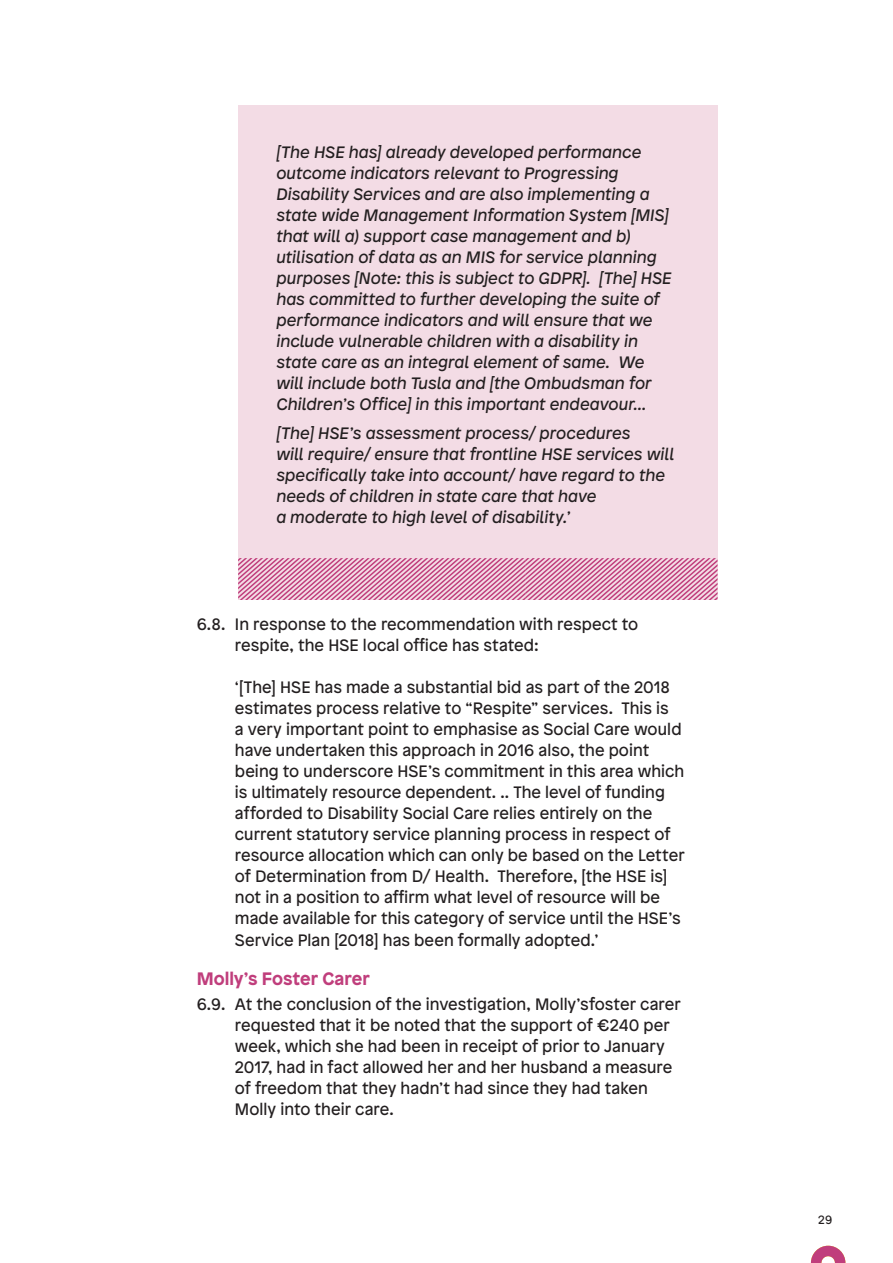
<style>
.page{position:relative;width:893px;height:1263px;background:#fff}
.page>*{position:absolute;margin:0;border:0;box-sizing:border-box;transform-origin:0 0}
._04_a_Subhead___dark{font:700 18px "Patron";color:#c03e7c}
._09_l_Numbered_Bulle{font:16.5px/21px "Patron";letter-spacing:.005em;color:#231f20}
._01__Body_Copy{font:italic 16.5px/21px "Patron";color:#231f20}
.t1{font:12px "Patron";color:#231f20}
</style>
<div class="page">
<svg style="left:811px;top:1246px;width:34px;height:17px"></svg>
<div style="left:238px;top:106px;width:480px;height:494px;background:#f3dce5"></div>
<svg style="left:238px;top:558px;width:480px;height:42px"></svg>
<p class="_01__Body_Copy" style="left:276px;top:140px;width:397px">[The HSE has] already developed performance outcome indicators relevant to Progressing Disability Services and are also implementing a state wide Management Information System [MIS] that will a) support case management and b) utilisation of data as an MIS for service planning purposes [Note: this is subject to GDPR]. [The] HSE has committed to further developing the suite of performance indicators and will ensure that we include vulnerable children with a disability in state care as an integral element of same. We will include both Tusla and [the Ombudsman for Children’s Office] in this important endeavour…</p>
<p class="_01__Body_Copy" style="left:276px;top:422px;width:399px">[The] HSE’s assessment process/ procedures<br>will require/ ensure that frontline HSE services will specifically take into account/ have regard to the needs of children in state care that have<br>a moderate to high level of disability.’</p>
<p class="_09_l_Numbered_Bulle" style="left:235px;top:613px;width:405px;text-indent:-38px">6.8. In response to the recommendation with respect to respite, the HSE local office has stated:</p>
<p class="_09_l_Numbered_Bulle" style="left:235px;top:676px;width:451px">‘[The] HSE has made a substantial bid as part of the 2018 estimates process relative to “Respite” services. This is<br>a very important point to emphasise as Social Care would have undertaken this approach in 2016 also, the point being to underscore HSE’s commitment in this area which is ultimately resource dependent. .. The level of funding afforded to Disability Social Care relies entirely on the current statutory service planning process in respect of resource allocation which can only be based on the Letter of Determination from D/ Health. Therefore, [the HSE is] not in a position to affirm what level of resource will be made available for this category of service until the HSE’s Service Plan [2018] has been formally adopted.’</p>
<p class="_04_a_Subhead___dark" style="left:197px;top:964px;width:175px">Molly’s Foster Carer</p>
<p class="_09_l_Numbered_Bulle" style="left:235px;top:992px;width:447px;text-indent:-38px">6.9. At the conclusion of the investigation, Molly’sfoster carer requested that it be noted that the support of €240 per week, which she had been in receipt of prior to January 2017, had in fact allowed her and her husband a measure of freedom that they hadn’t had since they had taken Molly into their care.</p>
<p class="t1" style="left:818px;top:1211px;width:15px">29</p>
</div>
